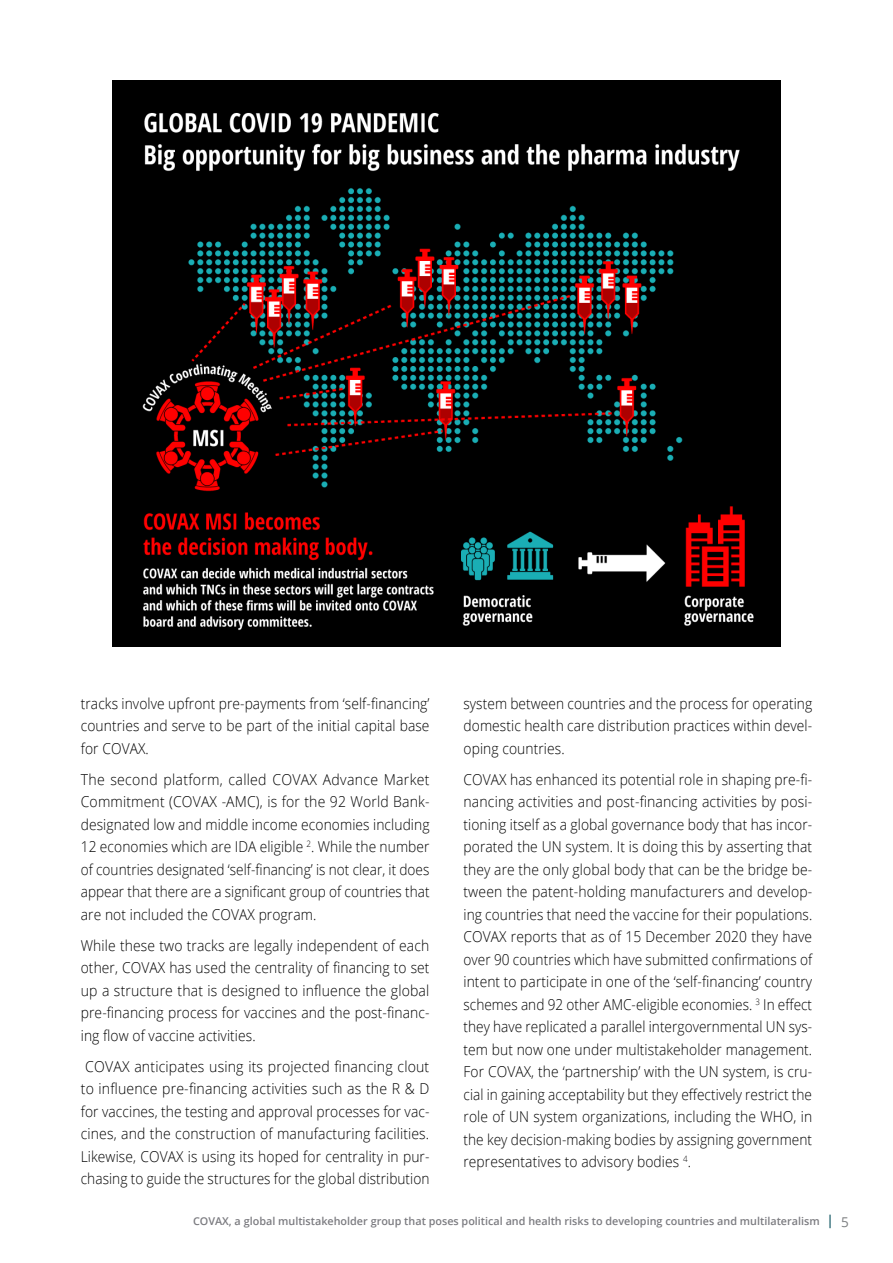
<style>
.page{position:relative;width:893px;height:1263px;background:#fff}
.page>*{position:absolute;margin:0;border:0;box-sizing:border-box;transform-origin:0 0}
.Paragraph{font:300 15px/22.5px "Open Sans";letter-spacing:.005em;color:#000;text-align:justify;scale:.92 1}
.Paragraph-2{font:300 15px/22.5px "Open Sans";letter-spacing:.005em;color:#000;text-align:justify;scale:.94 1}
.Paragraph-3{font:300 15px/22.5px "Open Sans";letter-spacing:.005em;color:#000;text-align:justify;scale:.93 1}
.Paragraph-4{font:300 15px/22.5px "Open Sans";letter-spacing:.005em;color:#000;text-align:justify;scale:.91 1}
.t1{font:600 10.8px "Open Sans";color:#7b7b80}
.s1{font-size:13.5px;color:#1d5f6b}
.s2{font-weight:400;font-size:13.5px;color:#7c7e80}
</style>
<div class="page">
<img style="left:112px;top:81px;width:669px;height:565px">
<p class="Paragraph" style="left:81px;top:692px;width:381px">tracks involve upfront pre-payments from ‘self-financing’ countries and serve to be part of the initial capital base for COVAX.</p>
<p class="Paragraph-2" style="left:81px;top:768px;width:373px">The second platform, called COVAX Advance Market Commitment (COVAX -AMC), is for the 92 World Bank&shy;designated low and middle income economies including 12 economies which are IDA eligible <sup>2</sup>. While the number of countries designated ‘self-financing’ is not clear, it does appear that there are a significant group of countries that are not included the COVAX program.</p>
<p class="Paragraph-3" style="left:81px;top:934px;width:376px">While these two tracks are legally independent of each other, COVAX has used the centrality of financing to set up a structure that is designed to influence the global pre-financing process for vaccines and the post-financ&shy;ing flow of vaccine activities.</p>
<p class="Paragraph-2" style="left:81px;top:1055px;width:372px">COVAX anticipates using its projected financing clout to influence pre-financing activities such as the R &amp; D for vaccines, the testing and approval processes for vac&shy;cines, and the construction of manufacturing facilities.<br>Likewise, COVAX is using its hoped for centrality in pur&shy;chasing to guide the structures for the global distribution</p>
<p class="Paragraph-4" style="left:463px;top:692px;width:385px">system between countries and the process for operating domestic health care distribution practices within devel&shy;oping countries.</p>
<p class="Paragraph" style="left:463px;top:768px;width:381px">COVAX has enhanced its potential role in shaping pre-fi&shy;nancing activities and post-financing activities by posi&shy;tioning itself as a global governance body that has incor&shy;porated the UN system. It is doing this by asserting that they are the only global body that can be the bridge be&shy;tween the patent-holding manufacturers and develop&shy;ing countries that need the vaccine for their populations.<br>COVAX reports that as of 15 December 2020 they have over 90 countries which have submitted confirmations of intent to participate in one of the ‘self-financing’ country schemes and 92 other AMC-eligible economies. <sup>3</sup> In effect they have replicated a parallel intergovernmental UN sys&shy;tem but now one under multistakeholder management.<br>For COVAX, the ‘partnership’ with the UN system, is cru&shy;cial in gaining acceptability but they effectively restrict the role of UN system organizations, including the WHO, in the key decision-making bodies by assigning government representatives to advisory bodies <sup>4</sup>.</p>
<p class="t1" style="left:193px;top:1214px;width:657px">COVAX, a global multistakeholder group that poses political and health risks to developing countries and multilateralism <span class="s1">|</span> <span class="s2">5</span></p>
</div>
